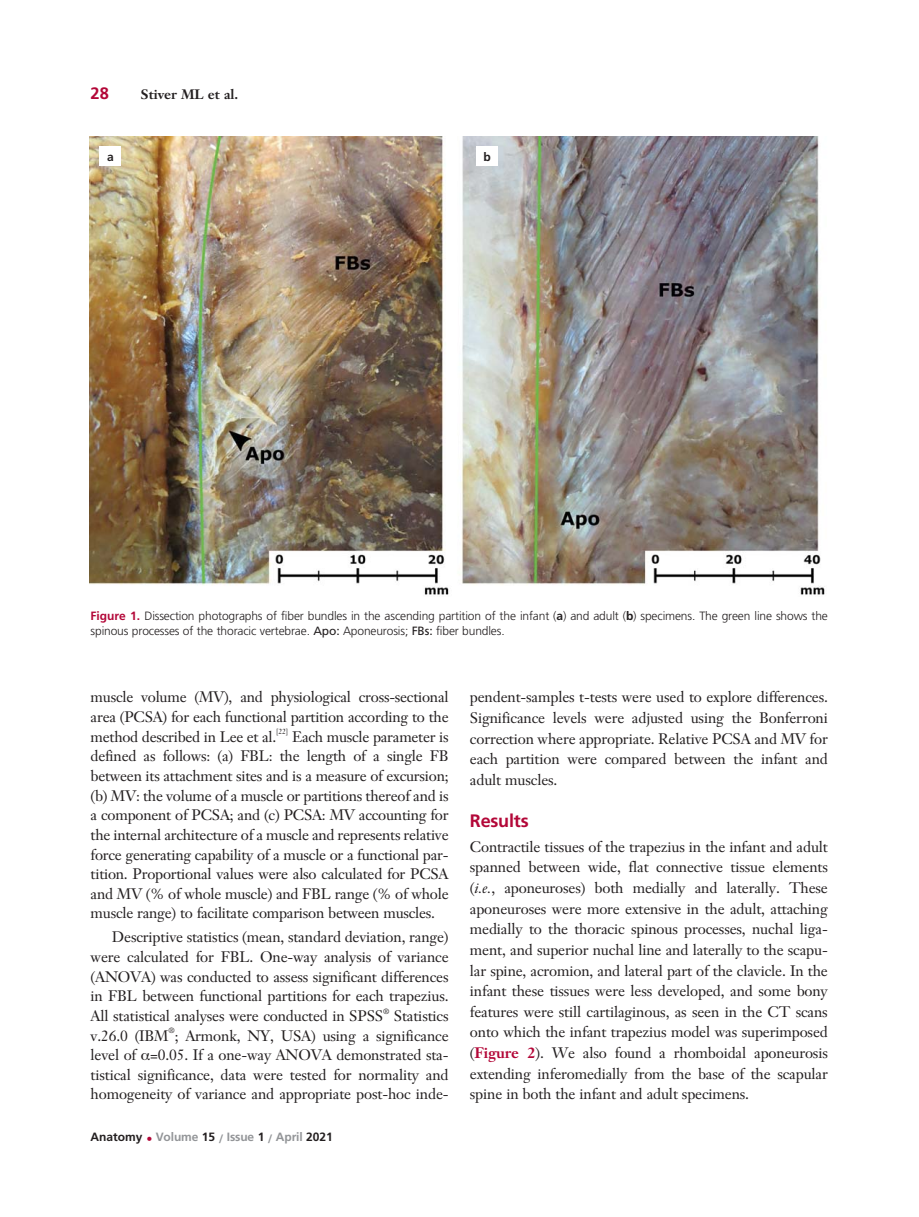
<style>
.page{position:relative;width:919px;height:1217px;background:#fff}
.page>*{position:absolute;margin:0;border:0;box-sizing:border-box;transform-origin:0 0}
.t1{font:700 18px "Frutiger";letter-spacing:-.01em;color:#b30738}
.t2{font:700 16.5px "Frutiger";color:#b30738}
.t3{font:15px/19.6px "Janson Text";letter-spacing:-.01em;color:#231f20;text-align:justify}
.t4{font:700 13.5px "Janson Text";color:#231f20}
.t5{font:300 12px/15px "Frutiger";letter-spacing:-.01em;color:#231f20}
.t6{font:700 12px "Frutiger";letter-spacing:-.01em;color:#939598}
.t7{font:700 12px "Frutiger";color:#231f20}
.t8{font:7.5px "Janson Text";color:#231f20}
.s1{font-weight:700;color:#b30738}
.s2{font-weight:700}
.s3{font-weight:400}
.s4{color:#231f20}
.s5{color:#b30738}
.s6{font-style:italic}
</style>
<div class="page">
<img style="left:89px;top:136px;width:736px;height:459px">
<div style="left:100px;top:147px;width:21px;height:19px;background:#fff"></div>
<div style="left:476px;top:147px;width:22px;height:19px;background:#fff"></div>
<p class="t2" style="left:91px;top:87px;width:20px">28</p>
<p class="t4" style="left:141px;top:89px;width:99px">Stiver ML et al.</p>
<p class="t7" style="left:107px;top:152px;width:8px">a</p>
<p class="t7" style="left:483px;top:152px;width:9px">b</p>
<p class="t5" style="left:91px;top:609px;width:738px"><span class="s1">Figure 1.</span> Dissection photographs of fiber bundles in the ascending partition of the infant (<span class="s2">a</span>) and adult (<span class="s2">b</span>) specimens. The green line shows the spinous processes of the thoracic vertebrae. <span class="s3">Apo:</span> Aponeurosis; <span class="s3">FBs:</span> fiber bundles.</p>
<p class="t3" style="left:91px;top:688px;width:359px">muscle volume (MV), and physiological cross-sectional area (PCSA) for each functional partition according to the method described in Lee et al.</p>
<p class="t8" style="left:276px;top:728px;width:14px">[22]</p>
<p class="t3" style="left:91px;top:728px;width:359px;text-indent:201px">Each muscle parameter is defined as follows: (a) FBL: the length of a single FB between its attachment sites and is a measure of excursion; (b) MV: the volume of a muscle or partitions thereof and is a component of PCSA; and (c) PCSA: MV accounting for the internal architecture of a muscle and represents relative force generating capability of a muscle or a functional par&shy;tition. Proportional values were also calculated for PCSA and MV (% of whole muscle) and FBL range (% of whole muscle range) to facilitate comparison between muscles.</p>
<p class="t3" style="left:91px;top:928px;width:359px;text-indent:21px">Descriptive statistics (mean, standard deviation, range) were calculated for FBL. One-way analysis of variance (ANOVA) was conducted to assess significant differences in FBL between functional partitions for each trapezius.<br>All statistical analyses were conducted in SPSS</p>
<p class="t8" style="left:383px;top:1007px;width:8px">®</p>
<p class="t3" style="left:91px;top:1007px;width:359px;text-align:right">Statistics<br>v.26.0 (IBM ; Armonk, NY, USA) using a significance</p>
<p class="t8" style="left:168px;top:1027px;width:8px">®</p>
<p class="t3" style="left:91px;top:1046px;width:359px">level of =0.05. If a one-way ANOVA demonstrated sta&shy;tistical significance, data were tested for normality and homogeneity of variance and appropriate post-hoc inde-</p>
<p class="t6" style="left:91px;top:1132px;width:244px"><span class="s4">Anatomy</span> <span class="s5">•</span> Volume <span class="s4">15</span> / Issue <span class="s4">1</span> / April <span class="s4">2021</span></p>
<p class="t3" style="left:470px;top:688px;width:359px;line-height:20.7px">pendent-samples t-tests were used to explore differences.<br>Significance levels were adjusted using the Bonferroni correction where appropriate. Relative PCSA and MV for each partition were compared between the infant and adult muscles.</p>
<p class="t1" style="left:470px;top:813px;width:60px">Results</p>
<p class="t3" style="left:470px;top:837px;width:359px;line-height:20.7px">Contractile tissues of the trapezius in the infant and adult spanned between wide, flat connective tissue elements (<span class="s6">i.e.</span>, aponeuroses) both medially and laterally. These aponeuroses were more extensive in the adult, attaching medially to the thoracic spinous processes, nuchal liga&shy;ment, and superior nuchal line and laterally to the scapu&shy;lar spine, acromion, and lateral part of the clavicle. In the infant these tissues were less developed, and some bony features were still cartilaginous, as seen in the CT scans onto which the infant trapezius model was superimposed (<span class="s1">Figure 2</span>). We also found a rhomboidal aponeurosis extending inferomedially from the base of the scapular spine in both the infant and adult specimens.</p>
</div>
